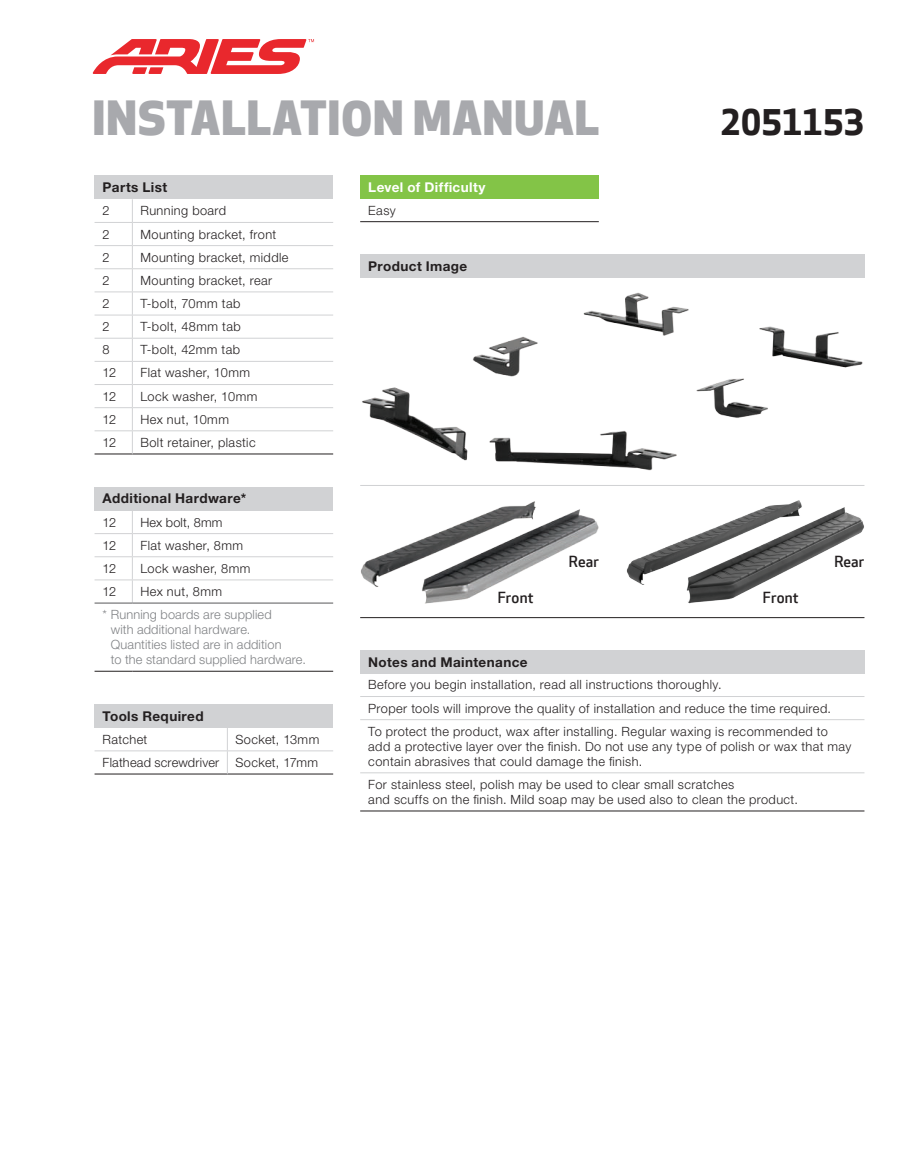
<style>
.page{position:relative;width:905px;height:1175px;background:#fff}
.page>*{position:absolute;margin:0;border:0;box-sizing:border-box;transform-origin:0 0}
.t1{font:800 46.05px "Apex New";letter-spacing:.02em;color:#a8a9ad}
.t2{font:700 34.5px "Apex New";letter-spacing:-.005em;color:#231f20}
.t3{font:500 15px "Apex New";letter-spacing:.01em;color:#231f20}
.t4{font:700 13.5px "Helvetica Neue LT Std";letter-spacing:.03em;color:#231f20}
.t5{font:700 13.5px "Helvetica Neue LT Std";letter-spacing:.03em;color:#fff}
.t6{font:300 12.75px/23.1px "Helvetica Neue LT Std";letter-spacing:.03em;color:#231f20}
.t7{font:300 12.75px/15px "Helvetica Neue LT Std";letter-spacing:.01em;color:#808285}
</style>
<div class="page">
<div style="left:360px;top:650px;width:504px;height:24px;background:#d1d2d4"></div>
<hr style="left:360px;top:696px;width:504px;height:1px;background:#d1d2d4">
<hr style="left:360px;top:719px;width:504px;height:1px;background:#d1d2d4">
<hr style="left:360px;top:772px;width:504px;height:1px;background:#d1d2d4">
<hr style="left:360px;top:810px;width:504px;height:1px;background:#231f20">
<div style="left:360px;top:176px;width:238px;height:23px;background:#83c447"></div>
<hr style="left:360px;top:221px;width:238px;height:1px;background:#231f20">
<div style="left:94px;top:704px;width:239px;height:23px;background:#d1d2d4"></div>
<hr style="left:94px;top:750px;width:133px;height:1px;background:#d1d2d4">
<hr style="left:227px;top:750px;width:106px;height:1px;background:#d1d2d4">
<hr style="left:94px;top:773px;width:133px;height:1px;background:#231f20">
<hr style="left:227px;top:773px;width:106px;height:1px;background:#231f20">
<svg style="left:227px;top:727px;width:1px;height:46px"></svg>
<div style="left:360px;top:254px;width:504px;height:24px;background:#d1d2d4"></div>
<hr style="left:360px;top:485px;width:504px;height:1px;background:#d1d2d4">
<hr style="left:360px;top:617px;width:504px;height:1px;background:#231f20">
<img style="left:362px;top:292px;width:501px;height:179px">
<img style="left:361px;top:501px;width:238px;height:103px">
<img style="left:626px;top:500px;width:238px;height:104px">
<div style="left:94px;top:176px;width:239px;height:23px;background:#d1d2d4"></div>
<hr style="left:94px;top:222px;width:38px;height:1px;background:#d1d2d4">
<hr style="left:132px;top:222px;width:201px;height:1px;background:#d1d2d4">
<hr style="left:94px;top:245px;width:38px;height:1px;background:#d1d2d4">
<hr style="left:132px;top:245px;width:201px;height:1px;background:#d1d2d4">
<hr style="left:94px;top:268px;width:38px;height:1px;background:#d1d2d4">
<hr style="left:132px;top:268px;width:201px;height:1px;background:#d1d2d4">
<hr style="left:94px;top:291px;width:38px;height:1px;background:#d1d2d4">
<hr style="left:132px;top:291px;width:201px;height:1px;background:#d1d2d4">
<hr style="left:94px;top:315px;width:38px;height:1px;background:#d1d2d4">
<hr style="left:132px;top:315px;width:201px;height:1px;background:#d1d2d4">
<hr style="left:94px;top:338px;width:38px;height:1px;background:#d1d2d4">
<hr style="left:132px;top:338px;width:201px;height:1px;background:#d1d2d4">
<hr style="left:94px;top:361px;width:38px;height:1px;background:#d1d2d4">
<hr style="left:132px;top:361px;width:201px;height:1px;background:#d1d2d4">
<hr style="left:94px;top:384px;width:38px;height:1px;background:#d1d2d4">
<hr style="left:132px;top:384px;width:201px;height:1px;background:#d1d2d4">
<hr style="left:94px;top:407px;width:38px;height:1px;background:#d1d2d4">
<hr style="left:132px;top:407px;width:201px;height:1px;background:#d1d2d4">
<hr style="left:94px;top:430px;width:38px;height:1px;background:#d1d2d4">
<hr style="left:132px;top:430px;width:201px;height:1px;background:#d1d2d4">
<hr style="left:94px;top:453px;width:38px;height:1px;background:#231f20">
<hr style="left:132px;top:453px;width:201px;height:1px;background:#231f20">
<svg style="left:132px;top:199px;width:1px;height:254px"></svg>
<div style="left:94px;top:487px;width:239px;height:23px;background:#d1d2d4"></div>
<hr style="left:94px;top:533px;width:38px;height:1px;background:#d1d2d4">
<hr style="left:132px;top:533px;width:201px;height:1px;background:#d1d2d4">
<hr style="left:94px;top:556px;width:38px;height:1px;background:#d1d2d4">
<hr style="left:132px;top:556px;width:201px;height:1px;background:#d1d2d4">
<hr style="left:94px;top:579px;width:38px;height:1px;background:#d1d2d4">
<hr style="left:132px;top:579px;width:201px;height:1px;background:#d1d2d4">
<svg style="left:132px;top:510px;width:1px;height:92px"></svg>
<hr style="left:94px;top:602px;width:38px;height:1px;background:#57585a">
<hr style="left:132px;top:602px;width:201px;height:1px;background:#57585a">
<hr style="left:94px;top:671px;width:38px;height:1px;background:#231f20">
<hr style="left:132px;top:671px;width:201px;height:1px;background:#231f20">
<svg style="left:92px;top:39px;width:222px;height:35px"></svg>
<h1 class="t1" style="left:93px;top:93px;width:508px">INSTALLATION MANUAL</h1>
<h2 class="t2" style="left:720px;top:102px;width:146px">2051153</h2>
<p class="t4" style="left:103px;top:179px;width:66px">Parts List</p>
<p class="t6" style="left:103px;top:199px;width:9px">2</p>
<p class="t6" style="left:140px;top:199px;width:87px">Running board</p>
<p class="t6" style="left:103px;top:222px;width:9px">2</p>
<p class="t6" style="left:140px;top:222px;width:137px">Mounting bracket, front</p>
<p class="t6" style="left:103px;top:245px;width:9px">2</p>
<p class="t6" style="left:140px;top:245px;width:149px">Mounting bracket, middle</p>
<p class="t6" style="left:103px;top:268px;width:9px">2</p>
<p class="t6" style="left:140px;top:268px;width:133px">Mounting bracket, rear</p>
<p class="t6" style="left:103px;top:292px;width:9px">2</p>
<p class="t6" style="left:140px;top:292px;width:101px">T-bolt, 70mm tab</p>
<p class="t6" style="left:103px;top:315px;width:9px">2</p>
<p class="t6" style="left:140px;top:315px;width:102px">T-bolt, 48mm tab</p>
<p class="t6" style="left:103px;top:338px;width:9px">8</p>
<p class="t6" style="left:140px;top:338px;width:101px">T-bolt, 42mm tab</p>
<p class="t6" style="left:103px;top:361px;width:15px">12</p>
<p class="t6" style="left:140px;top:361px;width:111px">Flat washer, 10mm</p>
<p class="t6" style="left:103px;top:384px;width:15px">12</p>
<p class="t6" style="left:140px;top:384px;width:118px">Lock washer, 10mm</p>
<p class="t6" style="left:103px;top:407px;width:15px">12</p>
<p class="t6" style="left:140px;top:407px;width:90px">Hex nut, 10mm</p>
<p class="t6" style="left:103px;top:430px;width:15px">12</p>
<p class="t6" style="left:140px;top:430px;width:117px">Bolt retainer, plastic</p>
<p class="t4" style="left:103px;top:490px;width:145px">Additional Hardware*</p>
<p class="t6" style="left:103px;top:510px;width:15px">12</p>
<p class="t6" style="left:140px;top:510px;width:84px">Hex bolt, 8mm</p>
<p class="t6" style="left:103px;top:533px;width:15px">12</p>
<p class="t6" style="left:140px;top:533px;width:104px">Flat washer, 8mm</p>
<p class="t6" style="left:103px;top:556px;width:15px">12</p>
<p class="t6" style="left:140px;top:556px;width:112px">Lock washer, 8mm</p>
<p class="t6" style="left:103px;top:579px;width:15px">12</p>
<p class="t6" style="left:140px;top:579px;width:83px">Hex nut, 8mm</p>
<p class="t7" style="left:111px;top:607px;width:197px;text-indent:-8px">* Running boards are supplied<br>with additional hardware.<br>Quantities listed are in addition<br>to the standard supplied hardware.</p>
<p class="t4" style="left:103px;top:707px;width:102px">Tools Required</p>
<p class="t6" style="left:103px;top:727px;width:46px">Ratchet</p>
<p class="t6" style="left:235px;top:727px;width:85px">Socket, 13mm</p>
<p class="t6" style="left:103px;top:750px;width:118px">Flathead screwdriver</p>
<p class="t6" style="left:235px;top:750px;width:84px">Socket, 17mm</p>
<p class="t5" style="left:368px;top:179px;width:119px">Level of Difficulty</p>
<p class="t6" style="left:368px;top:198px;width:29px">Easy</p>
<p class="t4" style="left:368px;top:258px;width:100px">Product Image</p>
<p class="t3" style="left:568px;top:553px;width:32px">Rear</p>
<p class="t3" style="left:834px;top:553px;width:32px">Rear</p>
<p class="t3" style="left:498px;top:589px;width:37px">Front</p>
<p class="t3" style="left:763px;top:589px;width:37px">Front</p>
<p class="t4" style="left:368px;top:654px;width:161px">Notes and Maintenance</p>
<p class="t6" style="left:368px;top:673px;width:464px">Before you begin installation, read all instructions thoroughly.<br>Proper tools will improve the quality of installation and reduce the time required.<br>To protect the product, wax after installing. Regular waxing is recommended to</p>
<p class="t6" style="left:368px;top:738px;width:484px;line-height:15px">add a protective layer over the finish. Do not use any type of polish or wax that may contain abrasives that could damage the finish.</p>
<p class="t6" style="left:368px;top:776px;width:431px;line-height:15px">For stainless steel, polish may be used to clear small scratches<br>and scuffs on the finish. Mild soap may be used also to clean the product.</p>
</div>
